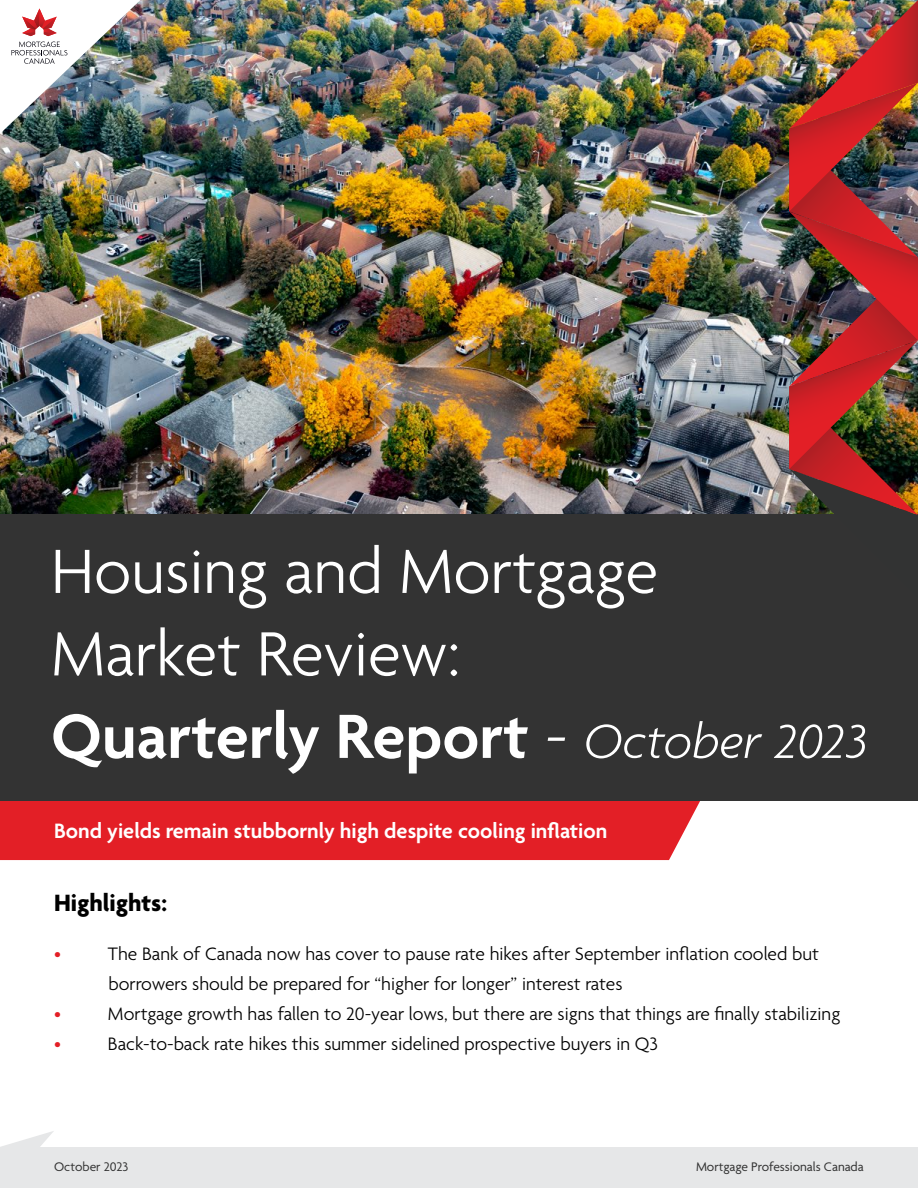
<style>
.page{position:relative;width:918px;height:1188px;background:#fff}
.page>*{position:absolute;margin:0;border:0;box-sizing:border-box;transform-origin:0 0}
.t1{font:300 67.5px/82.5px "Agenda";color:#fff}
.t2{font:700 25.5px "Agenda";color:#000}
.t3{font:600 22.5px "Agenda";color:#fff}
.t4{font:300 19.5px/30px "Agenda";color:#000}
.t5{font:300 19.5px "Agenda";color:#e31f26}
.t6{font:13.5px "Agenda";color:#333}
.s1{font-weight:600}
.s2{font-style:italic}
.s3{font-style:italic;font-size:51.75px}
</style>
<div class="page">
<svg style="left:1px;top:1131px;width:53px;height:16px"></svg>
<div style="left:0;top:1147px;width:918px;height:41px;background:#e6e7e8"></div>
<img style="left:0;top:0;width:789px;height:514px">
<div style="left:0;top:801px;width:700px;height:59px;background:#e31f26"></div>
<div style="left:0;top:514px;width:918px;height:287px;background:#333"></div>
<img style="left:0;top:0;width:140px;height:134px">
<img style="left:789px;top:0;width:129px;height:515px">
<h1 class="t1" style="left:51px;top:534px;width:818px">Housing and Mortgage<br>Market Review:<br><span class="s1">Quarterly Report</span> <span class="s2">-</span> <span class="s3">October 2023</span></h1>
<p class="t3" style="left:54px;top:818px;width:555px">Bond yields remain stubbornly high despite cooling inflation</p>
<h2 class="t2" style="left:54px;top:889px;width:115px">Highlights:</h2>
<p class="t5" style="left:54px;top:943px;width:8px">•</p>
<p class="t4" style="left:108px;top:940px;width:712px">The Bank of Canada now has cover to pause rate hikes after September inflation cooled but borrowers should be prepared for “higher for longer” interest rates</p>
<p class="t5" style="left:54px;top:1003px;width:8px">•</p>
<p class="t4" style="left:108px;top:1000px;width:734px">Mortgage growth has fallen to 20-year lows, but there are signs that things are finally stabilizing</p>
<p class="t5" style="left:54px;top:1033px;width:8px">•</p>
<p class="t4" style="left:108px;top:1030px;width:551px">Back-to-back rate hikes this summer sidelined prospective buyers in Q3</p>
<p class="t6" style="left:54px;top:1159px;width:76px">October 2023</p>
<p class="t6" style="left:696px;top:1159px;width:169px">Mortgage Professionals Canada</p>
</div>
